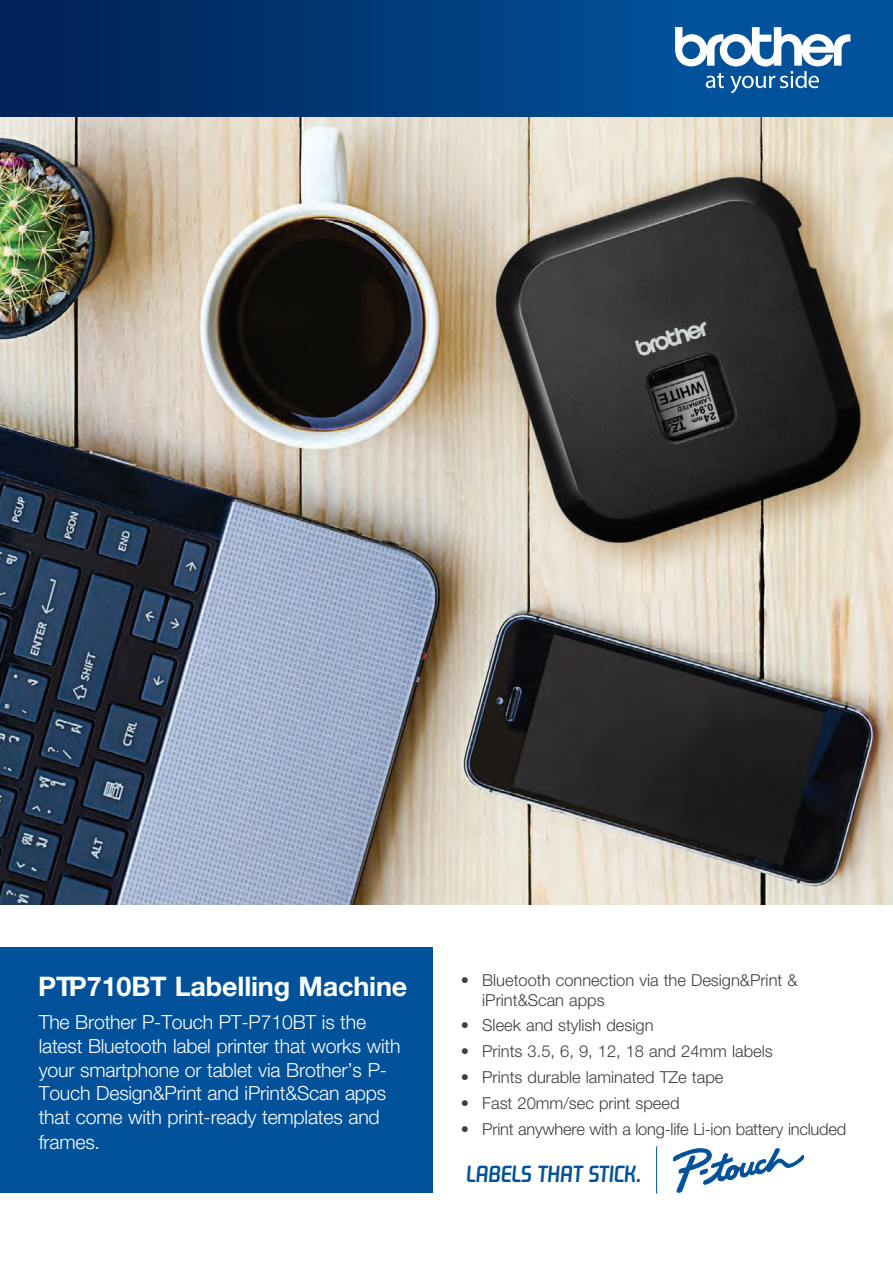
<style>
.page{position:relative;width:893px;height:1263px;background:#fff}
.page>*{position:absolute;margin:0;border:0;box-sizing:border-box;transform-origin:0 0}
.t1{font:700 27px "Helvetica Neue LT Std";letter-spacing:-.005em;color:#fff}
.t2{font:23.25px "Future Bugler";letter-spacing:-.005em;color:#01519b}
.t3{font:300 19.5px/24px "Helvetica Neue LT Std";letter-spacing:-.01em;color:#fff}
.t4{font:300 16.5px/19.8px "Helvetica Neue LT Std";color:#3e3e3f}
</style>
<div class="page">
<img style="left:0;top:117px;width:893px;height:788px">
<div style="left:0;top:948px;width:432px;height:245px;background:#01519b"></div>
<hr style="left:656px;top:1146px;width:1px;height:47px;background:#01519b">
<svg style="left:673px;top:1148px;width:131px;height:44px"></svg>
<div style="left:0;top:0;width:893px;height:117px;background:#01519b"></div>
<div style="left:0;top:0;width:674px;height:117px;background:linear-gradient(to right,#002053,#014f97)"></div>
<svg style="left:675px;top:27px;width:175px;height:66px"></svg>
<h1 class="t1" style="left:38px;top:969px;width:371px">PTP710BT Labelling Machine</h1>
<p class="t3" style="left:39px;top:1009px;width:363px">The Brother P-Touch PT-P710BT is the latest Bluetooth label printer that works with your smartphone or tablet via Brother’s P-Touch Design&amp;Print and iPrint&amp;Scan apps that come with print-ready templates and frames.</p>
<p class="t4" style="left:482px;top:970px;width:317px;text-indent:-21px">• Bluetooth connection via the Design&amp;Print &amp; iPrint&amp;Scan apps</p>
<p class="t4" style="left:461px;top:1015px;width:194px">• Sleek and stylish design</p>
<p class="t4" style="left:461px;top:1041px;width:313px">• Prints 3.5, 6, 9, 12, 18 and 24mm labels</p>
<p class="t4" style="left:461px;top:1067px;width:264px">• Prints durable laminated TZe tape</p>
<p class="t4" style="left:461px;top:1093px;width:220px">• Fast 20mm/sec print speed</p>
<p class="t4" style="left:461px;top:1119px;width:387px">• Print anywhere with a long-life Li-ion battery included</p>
<h2 class="t2" style="left:466px;top:1160px;width:177px">LABELS THAT STICK.</h2>
</div>
